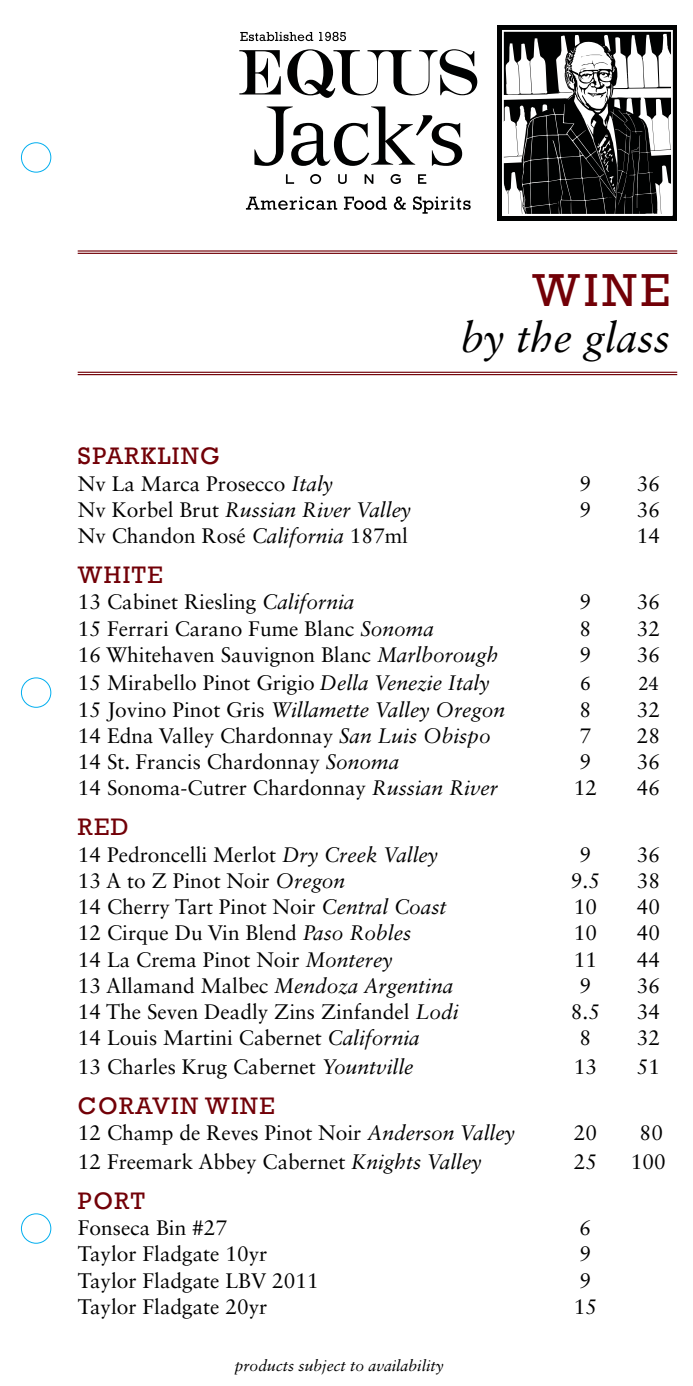
<style>
.page{position:relative;width:693px;height:1386px;background:#fff}
.page>*{position:absolute;margin:0;border:0;box-sizing:border-box;transform-origin:0 0}
.t1{font:47.43px "Rockwell";color:#720007}
.t2{font:italic 42px "Sabon LT Std";color:#000}
.t3{font:24.5px "Rockwell";letter-spacing:.06em;color:#720007}
.t4{font:21px "Sabon LT Std";color:#000}
.t5{font:italic 21px "Sabon LT Std";color:#000}
.t6{font:21px "Minion Pro";color:#000}
.t7{font:italic 15.75px "Sabon LT Std";color:#000}
.s1{font-style:italic}
.s2{font-style:normal}
</style>
<div class="page">
<div style="left:498px;top:25px;width:179px;height:195px;background:#000101"></div>
<svg style="left:502px;top:30px;width:171px;height:186px"></svg>
<svg style="left:239px;top:50px;width:42px;height:45px"></svg>
<svg style="left:287px;top:49px;width:190px;height:49px"></svg>
<svg style="left:254px;top:106px;width:208px;height:60px"></svg>
<svg style="left:286px;top:174px;width:140px;height:10px"></svg>
<svg style="left:246px;top:196px;width:91px;height:14px"></svg>
<svg style="left:344px;top:197px;width:43px;height:13px"></svg>
<svg style="left:394px;top:196px;width:12px;height:14px"></svg>
<svg style="left:413px;top:196px;width:58px;height:18px"></svg>
<svg style="left:240px;top:32px;width:73px;height:9px"></svg>
<svg style="left:319px;top:32px;width:27px;height:9px"></svg>
<hr style="left:78px;top:250px;width:599px;height:2px;background:#720007">
<hr style="left:78px;top:253px;width:599px;height:1px;background:#720007">
<hr style="left:78px;top:372px;width:599px;height:1px;background:#720007">
<hr style="left:78px;top:374px;width:599px;height:1px;background:#720007">
<div style="left:21px;top:142px;width:30px;height:31px;border:1px solid #00aeef;border-radius:50%"></div>
<div style="left:21px;top:677px;width:30px;height:31px;border:1px solid #00aeef;border-radius:50%"></div>
<div style="left:21px;top:1213px;width:30px;height:31px;border:1px solid #00aeef;border-radius:50%"></div>
<h1 class="t1" style="left:533px;top:263px;width:139px">WINE</h1>
<h2 class="t2" style="left:461px;top:313px;width:211px">by the glass</h2>
<p class="t3" style="left:78px;top:442px;width:143px">SPARKLING</p>
<p class="t4" style="left:78px;top:471px;width:257px">Nv La Marca Prosecco <span class="s1">Italy</span></p>
<p class="t4" style="left:580px;top:471px;width:13px">9</p>
<p class="t4" style="left:637px;top:471px;width:25px">36</p>
<p class="t5" style="left:78px;top:497px;width:335px"><span class="s2">Nv Korbel Brut</span> Russian River Valley</p>
<p class="t4" style="left:580px;top:497px;width:13px">9</p>
<p class="t4" style="left:637px;top:497px;width:25px">36</p>
<p class="t4" style="left:78px;top:523px;width:332px">Nv Chandon Rosé <span class="s1">California</span> 187ml</p>
<p class="t4" style="left:637px;top:523px;width:25px">14</p>
<p class="t3" style="left:78px;top:561px;width:86px">WHITE</p>
<p class="t4" style="left:78px;top:589px;width:278px">13 Cabinet Riesling <span class="s1">California</span></p>
<p class="t4" style="left:580px;top:589px;width:13px">9</p>
<p class="t4" style="left:637px;top:589px;width:25px">36</p>
<p class="t4" style="left:78px;top:616px;width:357px">15 Ferrari Carano Fume Blanc <span class="s1">Sonoma</span></p>
<p class="t4" style="left:580px;top:616px;width:13px">8</p>
<p class="t4" style="left:637px;top:616px;width:25px">32</p>
<p class="t4" style="left:78px;top:642px;width:422px">16 Whitehaven Sauvignon Blanc <span class="s1">Marlborough</span></p>
<p class="t4" style="left:580px;top:642px;width:13px">9</p>
<p class="t4" style="left:637px;top:642px;width:25px">36</p>
<p class="t4" style="left:78px;top:671px;width:413px">15 Mirabello Pinot Grigio <span class="s1">Della Venezie Italy</span></p>
<p class="t6" style="left:580px;top:670px;width:12px">6</p>
<p class="t6" style="left:638px;top:670px;width:22px">24</p>
<p class="t5" style="left:78px;top:697px;width:429px"><span class="s2">15 Jovino Pinot Gris</span> Willamette Valley Oregon</p>
<p class="t4" style="left:580px;top:697px;width:13px">8</p>
<p class="t4" style="left:637px;top:697px;width:25px">32</p>
<p class="t4" style="left:78px;top:723px;width:414px">14 Edna Valley Chardonnay <span class="s1">San Luis Obispo</span></p>
<p class="t4" style="left:580px;top:723px;width:13px">7</p>
<p class="t4" style="left:637px;top:723px;width:25px">28</p>
<p class="t4" style="left:78px;top:749px;width:323px">14 St. Francis Chardonnay <span class="s1">Sonoma</span></p>
<p class="t4" style="left:580px;top:749px;width:13px">9</p>
<p class="t4" style="left:637px;top:749px;width:25px">36</p>
<p class="t4" style="left:78px;top:776px;width:421px">14 Sonoma-Cutrer Chardonnay <span class="s1">Russian River</span></p>
<p class="t4" style="left:574px;top:776px;width:25px">12</p>
<p class="t4" style="left:637px;top:776px;width:25px">46</p>
<p class="t3" style="left:78px;top:813px;width:52px">RED</p>
<p class="t4" style="left:78px;top:842px;width:362px">14 Pedroncelli Merlot <span class="s1">Dry Creek Valley</span></p>
<p class="t4" style="left:580px;top:842px;width:13px">9</p>
<p class="t4" style="left:637px;top:842px;width:25px">36</p>
<p class="t4" style="left:78px;top:868px;width:269px">13 A to Z Pinot Noir <span class="s1">Oregon</span></p>
<p class="t4" style="left:571px;top:868px;width:31px">9.5</p>
<p class="t4" style="left:637px;top:868px;width:25px">38</p>
<p class="t4" style="left:78px;top:894px;width:370px">14 Cherry Tart Pinot Noir <span class="s1">Central Coast</span></p>
<p class="t4" style="left:574px;top:894px;width:25px">10</p>
<p class="t4" style="left:637px;top:894px;width:25px">40</p>
<p class="t4" style="left:78px;top:921px;width:335px">12 Cirque Du Vin Blend <span class="s1">Paso Robles</span></p>
<p class="t4" style="left:574px;top:921px;width:25px">10</p>
<p class="t4" style="left:637px;top:921px;width:25px">40</p>
<p class="t4" style="left:78px;top:947px;width:316px">14 La Crema Pinot Noir <span class="s1">Monterey</span></p>
<p class="t4" style="left:574px;top:947px;width:25px">11</p>
<p class="t4" style="left:637px;top:947px;width:25px">44</p>
<p class="t4" style="left:78px;top:973px;width:377px">13 Allamand Malbec <span class="s1">Mendoza Argentina</span></p>
<p class="t4" style="left:580px;top:973px;width:13px">9</p>
<p class="t4" style="left:637px;top:973px;width:25px">36</p>
<p class="t4" style="left:78px;top:999px;width:382px">14 The Seven Deadly Zins Zinfandel <span class="s1">Lodi</span></p>
<p class="t4" style="left:571px;top:999px;width:31px">8.5</p>
<p class="t4" style="left:637px;top:999px;width:25px">34</p>
<p class="t4" style="left:78px;top:1026px;width:343px">14 Louis Martini Cabernet <span class="s1">California</span></p>
<p class="t4" style="left:580px;top:1026px;width:13px">8</p>
<p class="t4" style="left:637px;top:1026px;width:25px">32</p>
<p class="t4" style="left:78px;top:1054px;width:337px">13 Charles Krug Cabernet <span class="s1">Yountville</span></p>
<p class="t4" style="left:574px;top:1054px;width:25px">13</p>
<p class="t4" style="left:637px;top:1054px;width:25px">51</p>
<p class="t3" style="left:78px;top:1092px;width:198px">CORAVIN WINE</p>
<p class="t4" style="left:78px;top:1120px;width:438px">12 Champ de Reves Pinot Noir <span class="s1">Anderson Valley</span></p>
<p class="t4" style="left:574px;top:1120px;width:25px">20</p>
<p class="t4" style="left:640px;top:1120px;width:25px">80</p>
<p class="t4" style="left:78px;top:1149px;width:405px">12 Freemark Abbey Cabernet <span class="s1">Knights Valley</span></p>
<p class="t4" style="left:574px;top:1149px;width:25px">25</p>
<p class="t4" style="left:631px;top:1149px;width:37px">100</p>
<p class="t3" style="left:78px;top:1186px;width:68px">PORT</p>
<p class="t4" style="left:78px;top:1215px;width:151px">Fonseca Bin #27</p>
<p class="t4" style="left:580px;top:1215px;width:13px">6</p>
<p class="t4" style="left:78px;top:1241px;width:191px">Taylor Fladgate 10yr</p>
<p class="t4" style="left:580px;top:1241px;width:13px">9</p>
<p class="t4" style="left:78px;top:1268px;width:242px">Taylor Fladgate LBV 2011</p>
<p class="t4" style="left:580px;top:1268px;width:13px">9</p>
<p class="t4" style="left:78px;top:1294px;width:191px">Taylor Fladgate 20yr</p>
<p class="t4" style="left:574px;top:1294px;width:25px">15</p>
<p class="t7" style="left:235px;top:1356px;width:210px">products subject to availability</p>
</div>
